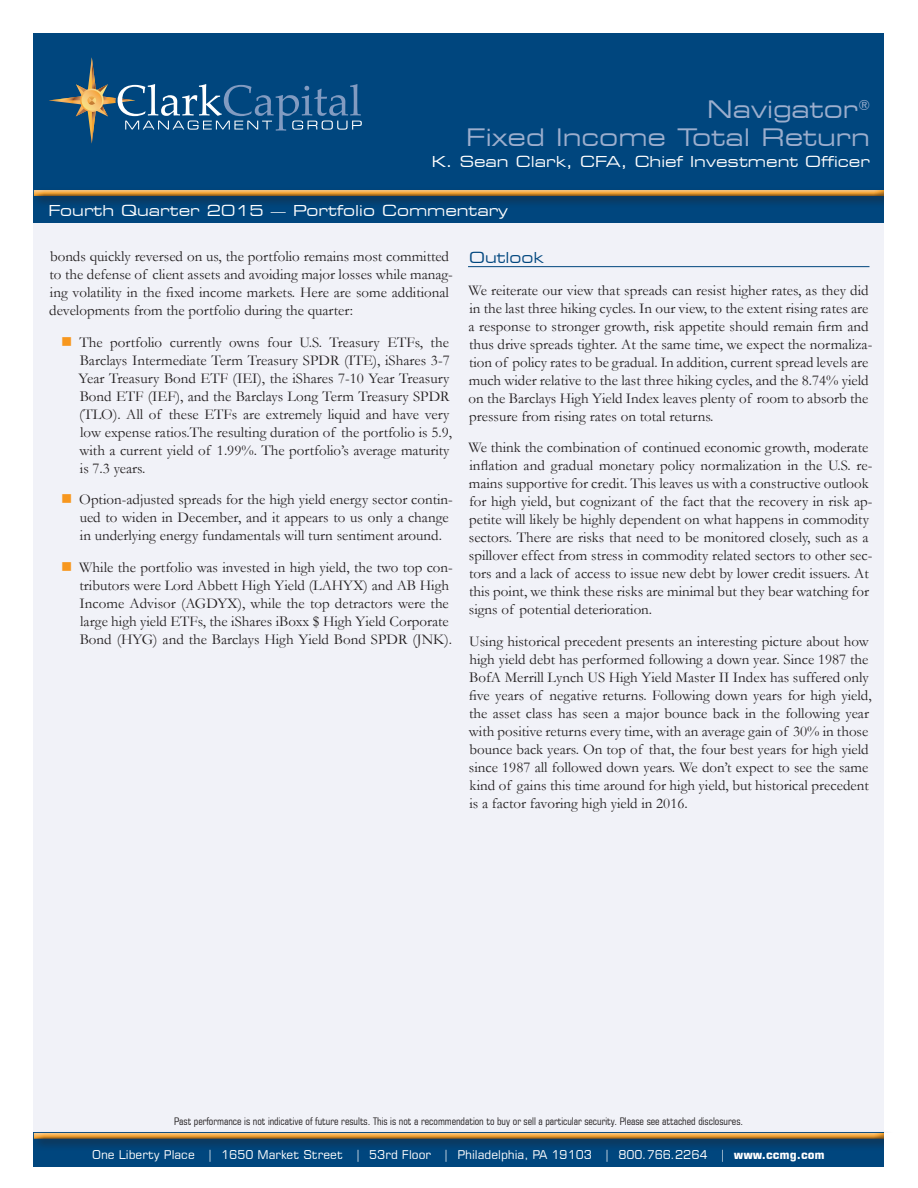
<style>
.page{position:relative;width:918px;height:1188px;background:#fff}
.page>*{position:absolute;margin:0;border:0;box-sizing:border-box;transform-origin:0 0}
.t1{font:expanded 24px/28.8px "Square 721 BT";color:#9caecd;text-align:right}
.t2{font:15px/18px "Garamond";color:#231f20}
.t3{font:expanded 15px "Square 721 BT";color:#fff}
.t4{font:expanded 15px "Square 721 BT";color:#00467e}
.t5{font:12px "Square 721 BT";color:#fff}
.t6{font:condensed 10.5px "Square 721 BT";color:#231f20}
.s1{font-weight:700}
</style>
<div class="page">
<div style="left:34px;top:34px;width:850px;height:1126px;background:#f1f2f8"></div>
<div style="left:34px;top:34px;width:850px;height:189px;background:#00467e"></div>
<div style="left:34px;top:1133px;width:850px;height:34px;background:#00467e"></div>
<svg style="left:49px;top:57px;width:313px;height:87px"></svg>
<div style="left:31px;top:187px;width:866px;height:22px;background:#231f20;opacity:.5"></div>
<div style="left:33px;top:189px;width:852px;height:9px;background:#231f20;opacity:.75"></div>
<div style="left:884px;top:0;width:34px;height:227px;background:#fff"></div>
<div style="left:31px;top:1130px;width:866px;height:21px;background:#231f20;opacity:.5"></div>
<div style="left:33px;top:1132px;width:852px;height:9px;background:#231f20;opacity:.75"></div>
<div style="left:884px;top:1133px;width:34px;height:37px;background:#fff"></div>
<hr style="left:468px;top:266px;width:401px;height:1px;background:#00467e">
<h1 class="t1" style="left:466px;top:95px;width:405px">Navigator<sup>®<br></sup>Fixed Income Total Return</h1>
<p class="t3" style="left:432px;top:153px;width:440px">K. Sean Clark, CFA, Chief Investment Officer</p>
<p class="t3" style="left:49px;top:201px;width:461px">Fourth Quarter 2015 — Portfolio Commentary</p>
<p class="t2" style="left:49px;top:247px;width:405px">bonds quickly reversed on us, the portfolio remains most committed to the defense of client assets and avoiding major losses while manag&shy;ing volatility in the fixed income markets. Here are some additional developments from the portfolio during the quarter:</p>
<p class="t2" style="left:79px;top:333px;width:375px">The portfolio currently owns four U.S. Treasury ETFs, the Barclays Intermediate Term Treasury SPDR (ITE), iShares 3-7<br>Year Treasury Bond ETF (IEI), the iShares 7-10 Year Treasury Bond ETF (IEF), and the Barclays Long Term Treasury SPDR (TLO). All of these ETFs are extremely liquid and have very low expense ratios.The resulting duration of the portfolio is 5.9, with a current yield of 1.99%. The portfolio’s average maturity is 7.3 years.</p>
<p class="t2" style="left:79px;top:490px;width:375px">Option-adjusted spreads for the high yield energy sector contin&shy;ued to widen in December, and it appears to us only a change in underlying energy fundamentals will turn sentiment around.</p>
<p class="t2" style="left:79px;top:558px;width:375px">While the portfolio was invested in high yield, the two top con&shy;tributors were Lord Abbett High Yield (LAHYX) and AB High Income Advisor (AGDYX), while the top detractors were the large high yield ETFs, the iShares iBoxx $ High Yield Corporate Bond (HYG) and the Barclays High Yield Bond SPDR (JNK).</p>
<p class="t4" style="left:469px;top:249px;width:76px">Outlook</p>
<p class="t2" style="left:469px;top:280px;width:405px">We reiterate our view that spreads can resist higher rates, as they did in the last three hiking cycles. In our view, to the extent rising rates are a response to stronger growth, risk appetite should remain firm and thus drive spreads tighter. At the same time, we expect the normaliza&shy;tion of policy rates to be gradual. In addition, current spread levels are much wider relative to the last three hiking cycles, and the 8.74% yield on the Barclays High Yield Index leaves plenty of room to absorb the pressure from rising rates on total returns.</p>
<p class="t2" style="left:469px;top:438px;width:405px">We think the combination of continued economic growth, moderate inflation and gradual monetary policy normalization in the U.S. re&shy;mains supportive for credit. This leaves us with a constructive outlook for high yield, but cognizant of the fact that the recovery in risk ap&shy;petite will likely be highly dependent on what happens in commodity sectors. There are risks that need to be monitored closely, such as a spillover effect from stress in commodity related sectors to other sec&shy;tors and a lack of access to issue new debt by lower credit issuers. At this point, we think these risks are minimal but they bear watching for signs of potential deterioration.</p>
<p class="t2" style="left:469px;top:631px;width:404px">Using historical precedent presents an interesting picture about how high yield debt has performed following a down year. Since 1987 the BofA Merrill Lynch US High Yield Master II Index has suffered only five years of negative returns. Following down years for high yield, the asset class has seen a major bounce back in the following year with positive returns every time, with an average gain of 30% in those bounce back years. On top of that, the four best years for high yield since 1987 all followed down years. We don’t expect to see the same kind of gains this time around for high yield, but historical precedent is a factor favoring high yield in 2016.</p>
<p class="t6" style="left:174px;top:1114px;width:571px">Past performance is not indicative of future results. This is not a recommendation to buy or sell a particular security. Please see attached disclosures.</p>
<p class="t5" style="left:92px;top:1147px;width:734px">One Liberty Place | 1650 Market Street | 53rd Floor | Philadelphia, PA 19103 | 800.766.2264 | <span class="s1">www.ccmg.com</span></p>
</div>
